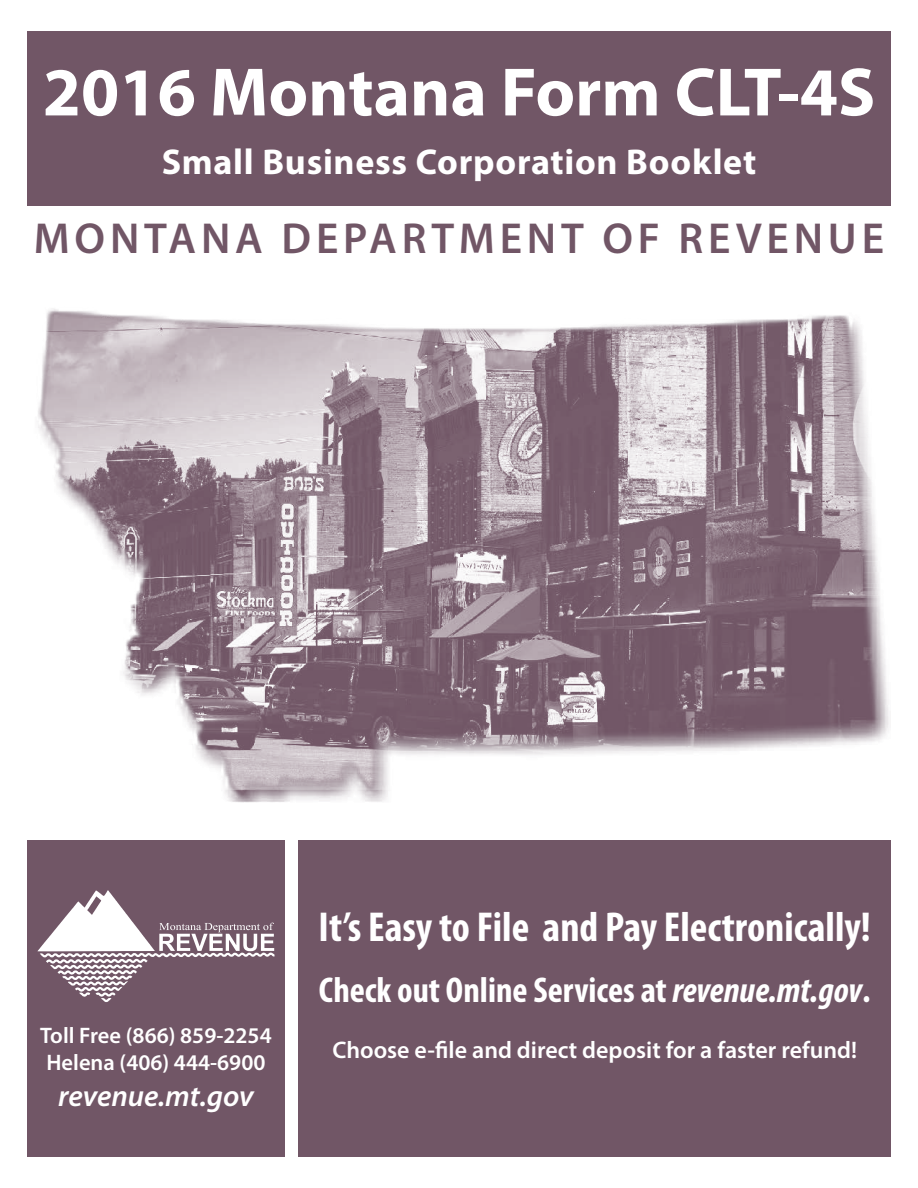
<style>
.page{position:relative;width:918px;height:1188px;background:#fff}
.page>*{position:absolute;margin:0;border:0;box-sizing:border-box;transform-origin:0 0}
.t1{font:700 69px "Myriad Pro";color:#fff}
.t2{font:600 43.5px "Myriad Pro";letter-spacing:.11em;color:#715666}
.t3{font:700 condensed 42px "Myriad Pro";color:#fff}
.t4{font:700 condensed 36px "Myriad Pro";color:#fff}
.t5{font:700 36px "Myriad Pro";letter-spacing:.02em;color:#fff}
.t6{font:italic 600 30px "Myriad Pro";color:#fff}
.t7{font:600 24px "Myriad Pro";color:#fff}
.t8{font:600 22.5px/27px "Myriad Pro";color:#fff}
.s1{font-style:italic}
</style>
<div class="page">
<img style="left:38px;top:309px;width:851px;height:494px">
<div style="left:27px;top:32px;width:864px;height:174px;background:#715666"></div>
<div style="left:298px;top:840px;width:593px;height:316px;background:#715666"></div>
<div style="left:27px;top:840px;width:258px;height:316px;background:#715666"></div>
<svg style="left:38px;top:890px;width:236px;height:112px"></svg>
<h1 class="t1" style="left:43px;top:47px;width:834px">2016 Montana Form CLT-4S</h1>
<h3 class="t5" style="left:162px;top:138px;width:596px">Small Business Corporation Booklet</h3>
<h2 class="t2" style="left:34px;top:211px;width:852px">MONTANA DEPARTMENT OF REVENUE</h2>
<p class="t8" style="left:40px;top:1022px;width:233px">Toll Free (866) 859-2254<br>Helena (406) 444-6900</p>
<p class="t6" style="left:58px;top:1077px;width:197px">revenue.mt.gov</p>
<h3 class="t3" style="left:319px;top:904px;width:554px">It’s Easy to File and Pay Electronically!</h3>
<h3 class="t4" style="left:319px;top:970px;width:553px">Check out Online Services at <span class="s1">revenue.mt.gov</span>.</h3>
<p class="t7" style="left:332px;top:1035px;width:526px">Choose e-file and direct deposit for a faster refund!</p>
</div>
